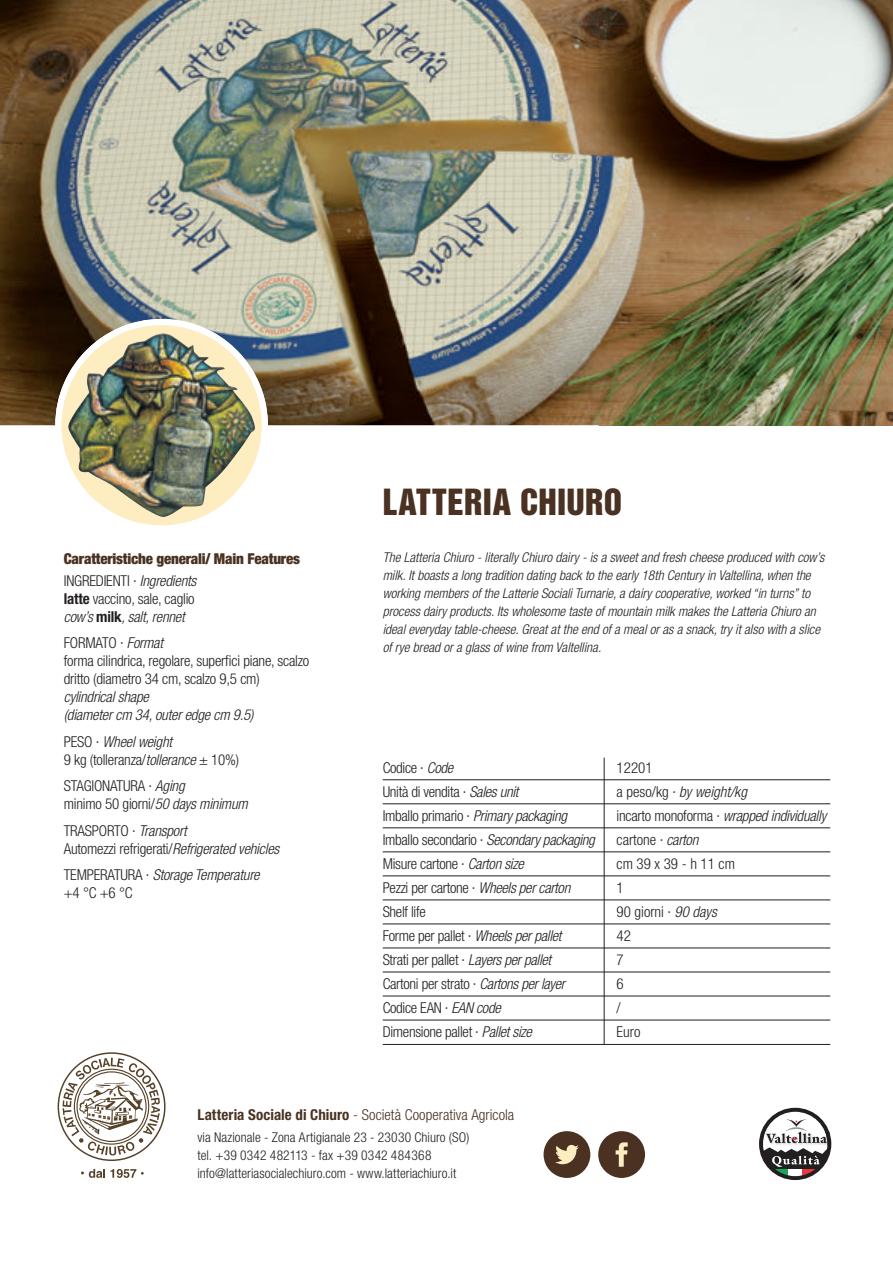
<style>
.page{position:relative;width:893px;height:1263px;background:#fff}
.page>*{position:absolute;margin:0;border:0;box-sizing:border-box;transform-origin:0 0}
.t1{font:33px "Helvetica Inserat LT Std";letter-spacing:.01em;color:#4a3121}
.t2{font:300 condensed 15px/24px "Helvetica Neue LT Std";letter-spacing:-.015em;color:#231f20}
.t3{font:900 condensed 15px/22.2px "Helvetica Neue LT Std";letter-spacing:-.015em;color:#4a3121}
.t4{font:300 condensed 15px "Helvetica Neue LT Std";letter-spacing:.005em;color:#4a3121}
.t5{font:italic 300 condensed 15px/18px "Helvetica Neue LT Std";letter-spacing:-.015em;color:#231f20}
.t6{font:italic 300 condensed 13.5px/18px "Helvetica Neue LT Std";color:#231f20}
.t7{font:300 condensed 13.5px/18px "Helvetica Neue LT Std";letter-spacing:.005em;color:#231f20}
.s1{font-weight:300;color:#231f20}
.s2{font-weight:300;font-style:italic;color:#231f20}
.s3{font-weight:700}
.s4{font-style:italic}
</style>
<div class="page">
<img style="left:0;top:0;width:599px;height:327px">
<img style="left:599px;top:0;width:294px;height:425px">
<img style="left:0;top:327px;width:88px;height:98px">
<img style="left:88px;top:327px;width:32px;height:6px">
<img style="left:203px;top:327px;width:397px;height:50px">
<img style="left:257px;top:377px;width:343px;height:48px">
<div style="left:544px;top:1131px;width:46px;height:47px;background:#4a3121;border-radius:50%"></div>
<svg style="left:555px;top:1145px;width:24px;height:19px"></svg>
<div style="left:598px;top:1131px;width:47px;height:47px;background:#4a3121;border-radius:50%"></div>
<svg style="left:616px;top:1142px;width:12px;height:25px"></svg>
<div style="left:55px;top:319px;width:213px;height:212px;background:#fff;border-radius:50%"></div>
<svg style="left:759px;top:1108px;width:72px;height:72px"></svg>
<svg style="left:802px;top:1169px;width:13px;height:7px"></svg>
<svg style="left:775px;top:1169px;width:14px;height:7px"></svg>
<div style="left:789px;top:1169px;width:13px;height:7px;background:#fff"></div>
<hr style="left:383px;top:779px;width:447px;height:1px;background:#231f20">
<hr style="left:383px;top:803px;width:447px;height:1px;background:#231f20">
<hr style="left:383px;top:827px;width:447px;height:1px;background:#231f20">
<hr style="left:383px;top:852px;width:447px;height:1px;background:#231f20">
<hr style="left:383px;top:876px;width:447px;height:1px;background:#231f20">
<hr style="left:383px;top:900px;width:447px;height:1px;background:#231f20">
<hr style="left:383px;top:924px;width:447px;height:1px;background:#231f20">
<hr style="left:383px;top:948px;width:447px;height:1px;background:#231f20">
<hr style="left:383px;top:972px;width:447px;height:1px;background:#231f20">
<hr style="left:383px;top:996px;width:447px;height:1px;background:#231f20">
<hr style="left:383px;top:1020px;width:447px;height:1px;background:#231f20">
<hr style="left:383px;top:1044px;width:447px;height:1px;background:#231f20">
<hr style="left:604px;top:758px;width:1px;height:286px;background:#231f20">
<div style="left:62px;top:325px;width:199px;height:200px;background:#feedc0;border-radius:50%"></div>
<img style="left:68px;top:333px;width:187px;height:138px">
<img style="left:80px;top:471px;width:143px;height:46px">
<svg style="left:57px;top:1052px;width:109px;height:126px"></svg>
<p class="t3" style="left:64px;top:547px;width:238px">Caratteristiche generali/ Main Features<br><span class="s1">INGREDIENTI ∙</span> <span class="s2">Ingredients</span></p>
<p class="t2" style="left:64px;top:589px;width:132px;line-height:18px"><span class="s3">latte</span> vaccino, sale, caglio <span class="s4">cow’s</span> <span class="s3">milk</span><span class="s4">, salt, rennet</span></p>
<p class="t2" style="left:64px;top:634px;width:247px;line-height:18px">FORMATO ∙ <span class="s4">Format<br></span>forma cilindrica, regolare, superfici piane, scalzo dritto (diametro 34 cm, scalzo 9,5 cm)</p>
<p class="t5" style="left:64px;top:688px;width:191px">cylindrical shape<br>(diameter cm 34, outer edge cm 9.5)</p>
<p class="t2" style="left:64px;top:732px;width:177px;line-height:18px">PESO ∙ <span class="s4">Wheel weight<br></span>9 kg (tolleranza/<span class="s4">tollerance</span> ± 10%)</p>
<p class="t2" style="left:64px;top:777px;width:186px;line-height:18px">STAGIONATURA ∙ <span class="s4">Aging<br></span>minimo 50 giorni/<span class="s4">50 days minimum</span></p>
<p class="t2" style="left:64px;top:821px;width:217px;line-height:18px">TRASPORTO ∙ <span class="s4">Transport<br></span>Automezzi refrigerati/<span class="s4">Refrigerated vehicles</span></p>
<p class="t2" style="left:64px;top:866px;width:197px;line-height:18px">TEMPERATURA ∙ <span class="s4">Storage Temperature </span>+4 °C +6 °C</p>
<h1 class="t1" style="left:383px;top:483px;width:241px">LATTERIA CHIURO</h1>
<p class="t6" style="left:383px;top:549px;width:443px">The Latteria Chiuro - literally Chiuro dairy - is a sweet and fresh cheese produced with cow’s milk. It boasts a long tradition dating back to the early 18th Century in Valtellina, when the working members of the Latterie Sociali Turnarie, a dairy cooperative, worked “in turns” to process dairy products. Its wholesome taste of mountain milk makes the Latteria Chiuro an ideal everyday table-cheese. Great at the end of a meal or as a snack, try it also with a slice of rye bread or a glass of wine from Valtellina.</p>
<p class="t2" style="left:383px;top:756px;width:214px">Codice ∙ <span class="s4">Code<br></span>Unità di vendita ∙ <span class="s4">Sales unit<br></span>Imballo primario ∙ <span class="s4">Primary packaging<br></span>Imballo secondario ∙ <span class="s4">Secondary packaging<br></span>Misure cartone ∙ <span class="s4">Carton size<br></span>Pezzi per cartone ∙ <span class="s4">Wheels per carton<br></span>Shelf life<br>Forme per pallet ∙ <span class="s4">Wheels per pallet<br></span>Strati per pallet ∙ <span class="s4">Layers per pallet<br></span>Cartoni per strato ∙ <span class="s4">Cartons per layer<br></span>Codice EAN ∙ <span class="s4">EAN code<br></span>Dimensione pallet ∙ <span class="s4">Pallet size</span></p>
<p class="t2" style="left:617px;top:756px;width:211px">12201<br>a peso/kg ∙ <span class="s4">by weight/kg<br></span>incarto monoforma ∙ <span class="s4">wrapped individually </span>cartone ∙ <span class="s4">carton<br></span>cm 39 x 39 - h 11 cm<br>1<br>90 giorni ∙ <span class="s4">90 days<br></span>42<br>7<br>6<br>/<br>Euro</p>
<p class="t4" style="left:197px;top:1106px;width:318px"><span class="s3">Latteria Sociale di Chiuro</span> - Società Cooperativa Agricola</p>
<p class="t7" style="left:197px;top:1128px;width:273px">via Nazionale - Zona Artigianale 23 - 23030 Chiuro (SO) tel. +39 0342 482113 - fax +39 0342 484368 info@latteriasocialechiuro.com - www.latteriachiuro.it</p>
</div>
